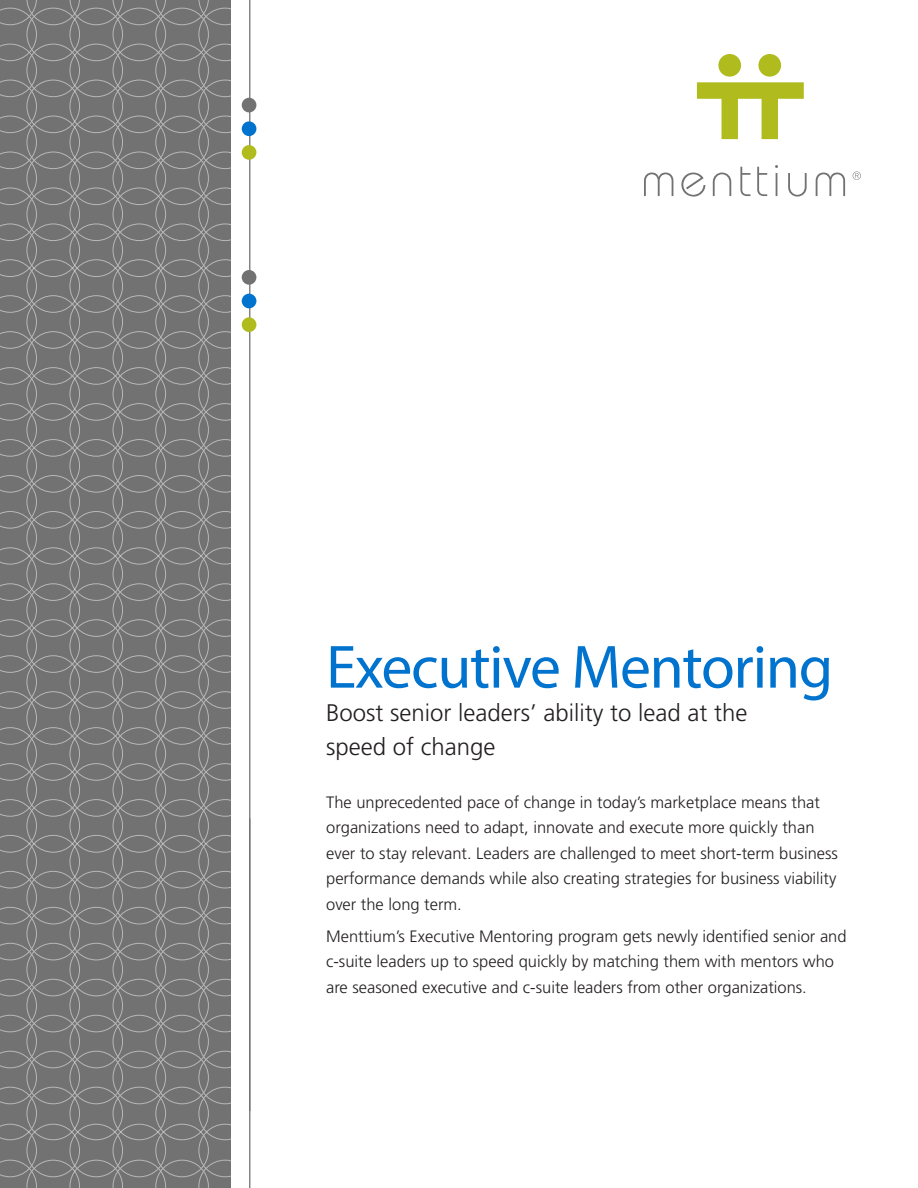
<style>
.page{position:relative;width:918px;height:1188px;background:#fff}
.page>*{position:absolute;margin:0;border:0;box-sizing:border-box;transform-origin:0 0}
.t1{font:61.5px "Myriad Pro";letter-spacing:-.02em;color:#0073ce}
.t2{font:300 24px "Frutiger LT Std";color:#231f20}
.t3{font:300 16.5px/25.5px "Frutiger LT Std";color:#231f20}
</style>
<div class="page">
<svg style="left:644px;top:173px;width:29px;height:23px"></svg>
<svg style="left:681px;top:173px;width:24px;height:24px"></svg>
<svg style="left:713px;top:173px;width:18px;height:23px"></svg>
<svg style="left:740px;top:167px;width:10px;height:29px"></svg>
<svg style="left:757px;top:167px;width:10px;height:29px"></svg>
<svg style="left:775px;top:165px;width:3px;height:31px"></svg>
<svg style="left:788px;top:173px;width:19px;height:24px"></svg>
<svg style="left:816px;top:173px;width:29px;height:23px"></svg>
<svg style="left:853px;top:171px;width:8px;height:9px"></svg>
<svg style="left:697px;top:82px;width:107px;height:57px"></svg>
<div style="left:718px;top:54px;width:23px;height:23px;background:#b0bb1d;border-radius:50%"></div>
<div style="left:758px;top:54px;width:23px;height:23px;background:#b0bb1d;border-radius:50%"></div>
<hr style="left:249px;top:0;width:1px;height:1188px;background:#717271">
<div style="left:242px;top:121px;width:14px;height:15px;background:#0073ce;border-radius:50%"></div>
<div style="left:242px;top:145px;width:14px;height:15px;background:#b0bb1d;border-radius:50%"></div>
<div style="left:242px;top:98px;width:14px;height:14px;background:#717271;border-radius:50%"></div>
<div style="left:242px;top:294px;width:14px;height:14px;background:#0073ce;border-radius:50%"></div>
<div style="left:242px;top:317px;width:14px;height:15px;background:#b0bb1d;border-radius:50%"></div>
<div style="left:242px;top:270px;width:14px;height:15px;background:#717271;border-radius:50%"></div>
<svg style="left:0;top:0;width:230px;height:1188px;background:#777877"></svg>
<p class="t1" style="left:326px;top:629px;width:509px">Executive Mentoring</p>
<p class="t2" style="left:326px;top:700px;width:423px">Boost senior leaders’ ability to lead at the</p>
<p class="t2" style="left:326px;top:733px;width:171px">speed of change</p>
<p class="t3" style="left:326px;top:789px;width:513px">The unprecedented pace of change in today’s marketplace means that organizations need to adapt, innovate and execute more quickly than ever to stay relevant. Leaders are challenged to meet short-term business performance demands while also creating strategies for business viability over the long term.</p>
<p class="t3" style="left:326px;top:924px;width:522px">Menttium’s Executive Mentoring program gets newly identified senior and c-suite leaders up to speed quickly by matching them with mentors who are seasoned executive and c-suite leaders from other organizations.</p>
</div>
